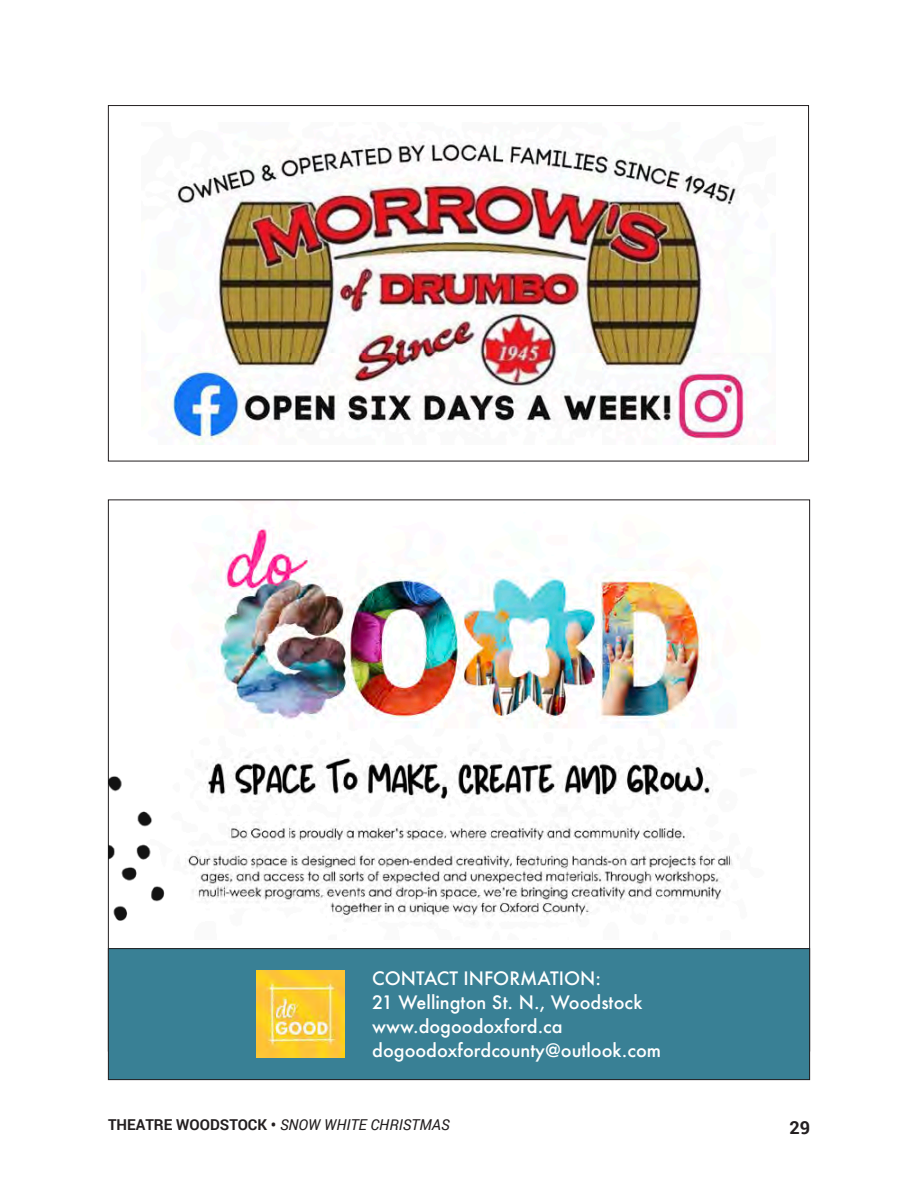
<style>
.page{position:relative;width:918px;height:1188px;background:#fff}
.page>*{position:absolute;margin:0;border:0;box-sizing:border-box;transform-origin:0 0}
.t1{font:500 18px/24px "Futura";color:#fff}
.t2{font:700 18px "Roboto";color:#231f20}
.t3{font:italic 15px "Roboto";color:#231f20}
.s1{font-weight:700;font-style:normal}
</style>
<div class="page">
<img style="left:187px;top:523px;width:546px;height:399px">
<div style="left:108px;top:949px;width:702px;height:131px;background:#398095"></div>
<div style="left:108px;top:948px;width:702px;height:132px;border:1px solid #231f20"></div>
<img style="left:168px;top:141px;width:580px;height:303px">
<img style="left:257px;top:970px;width:87px;height:88px">
<img style="left:109px;top:776px;width:56px;height:145px">
<p class="t1" style="left:372px;top:966px;width:290px">CONTACT INFORMATION:<br>21 Wellington St. N., Woodstock www.dogoodoxford.ca dogoodoxfordcounty@outlook.com</p>
<p class="t3" style="left:108px;top:1114px;width:343px"><span class="s1">THEATRE WOODSTOCK •</span> SNOW WHITE CHRISTMAS</p>
<p class="t2" style="left:789px;top:1115px;width:22px">29</p>
</div>
